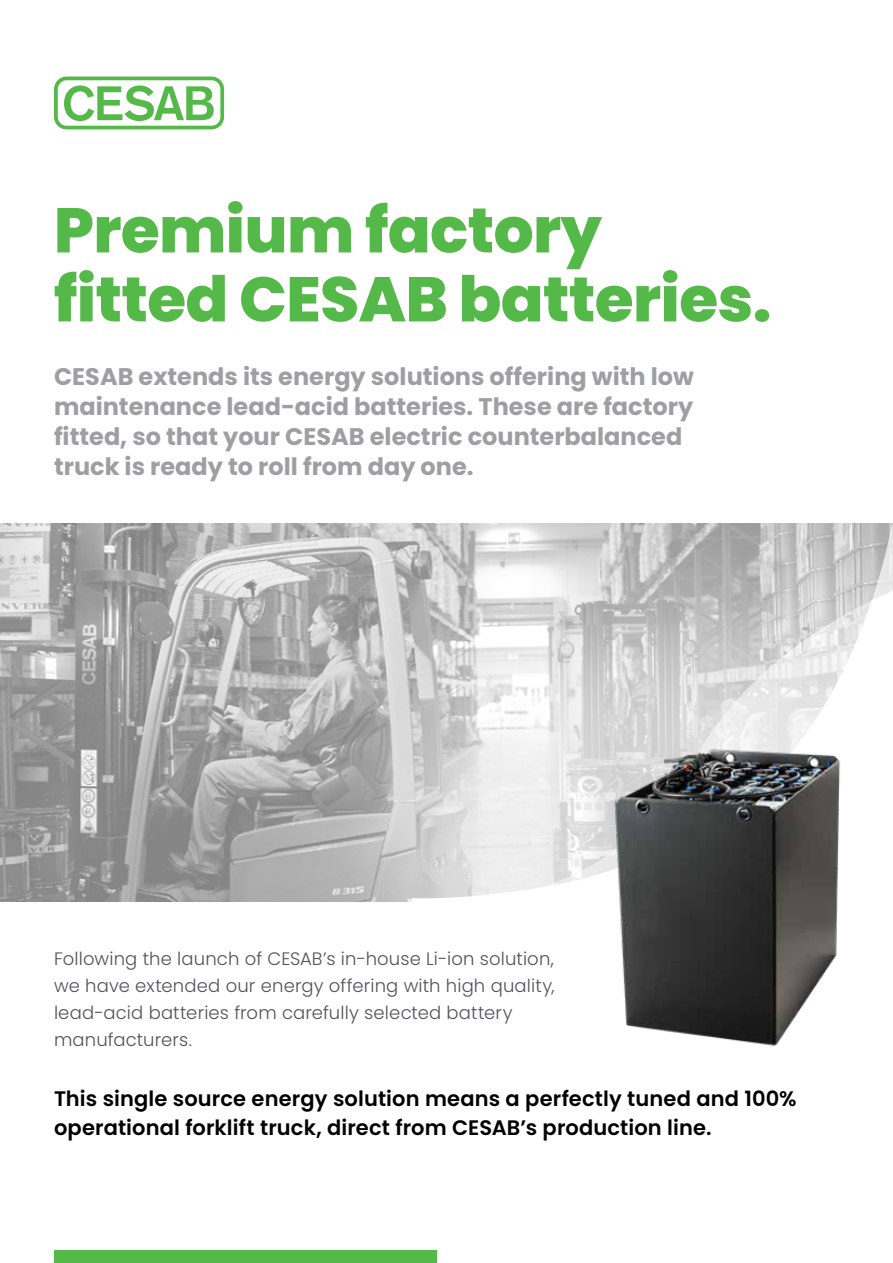
<style>
.page{position:relative;width:893px;height:1263px;background:#fff}
.page>*{position:absolute;margin:0;border:0;box-sizing:border-box;transform-origin:0 0}
.t1{font:800 63px/69px "Poppins";letter-spacing:-.01em;color:#54b948}
.t2{font:700 24px/30px "Poppins";color:#9d9fa2}
.t3{font:600 21px/28.5px "Poppins";letter-spacing:.005em;color:#000}
.t4{font:300 18px/27px "Poppins";letter-spacing:.01em;color:#50535c}
</style>
<div class="page">
<svg style="left:54px;top:77px;width:170px;height:52px"></svg>
<div style="left:54px;top:1250px;width:383px;height:13px;background:#54b948"></div>
<img style="left:0;top:523px;width:407px;height:378px">
<svg style="left:407px;top:523px;width:486px;height:45px"></svg>
<svg style="left:411px;top:568px;width:482px;height:333px"></svg>
<img style="left:611px;top:703px;width:241px;height:343px">
<h1 class="t1" style="left:54px;top:196px;width:719px">Premium factory fitted CESAB batteries.</h1>
<p class="t2" style="left:54px;top:362px;width:641px">CESAB extends its energy solutions offering with low maintenance lead-acid batteries. These are factory fitted, so that your CESAB electric counterbalanced truck is ready to roll from day one.</p>
<p class="t4" style="left:54px;top:945px;width:502px">Following the launch of CESAB’s in-house Li-ion solution, we have extended our energy offering with high quality, lead-acid batteries from carefully selected battery manufacturers.</p>
<p class="t3" style="left:54px;top:1085px;width:744px">This single source energy solution means a perfectly tuned and 100% operational forklift truck, direct from CESAB’s production line.</p>
</div>
